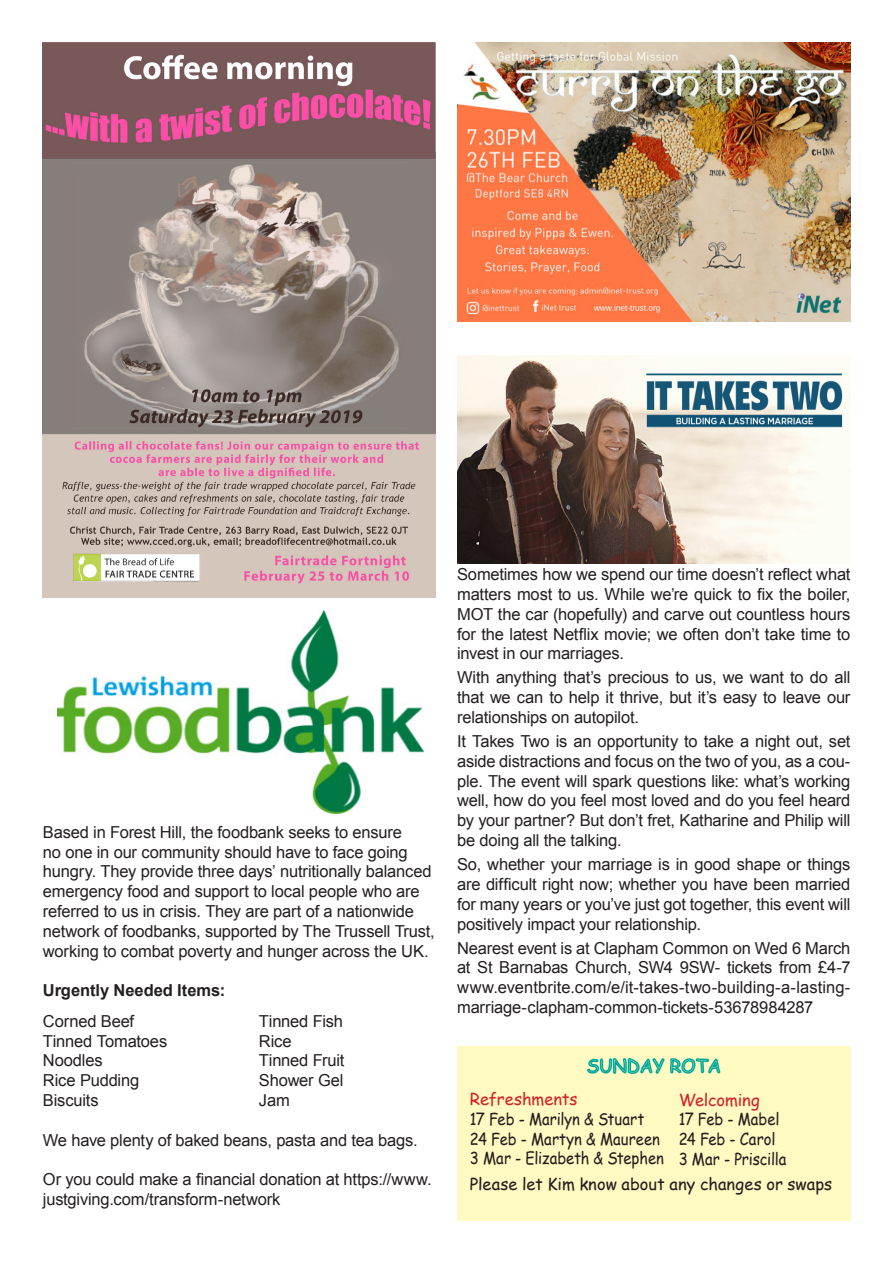
<style>
.page{position:relative;width:893px;height:1263px;background:#fff}
.page>*{position:absolute;margin:0;border:0;box-sizing:border-box;transform-origin:0 0}
.t1{font:16.5px/19.8px "Arial";letter-spacing:-.01em;color:#231f20;text-align:justify}
.t2{font:16.5px "Comic Sans MS";letter-spacing:-.005em;color:#231f20;scale:.9 1}
.t3{font:16.5px "Comic Sans MS";letter-spacing:-.005em;color:#231f20}
.t4{font:16.5px "Comic Sans MS";letter-spacing:-.01em;color:#d1232a}
.t5{font:700 16.5px "Arial";letter-spacing:-.005em;color:#231f20}
</style>
<div class="page">
<div style="left:457px;top:1046px;width:393px;height:174px;background:#fffac1"></div>
<svg style="left:587px;top:1058px;width:134px;height:16px"></svg>
<img style="left:457px;top:355px;width:393px;height:208px">
<img style="left:43px;top:43px;width:392px;height:554px">
<img style="left:57px;top:610px;width:367px;height:203px">
<img style="left:457px;top:43px;width:393px;height:279px">
<p class="t1" style="left:43px;top:822px;width:393px;text-align:left">Based in Forest Hill, the foodbank seeks to ensure<br>no one in our community should have to face going hungry. They provide three days’ nutritionally balanced emergency food and support to local people who are referred to us in crisis. They are part of a nationwide network of foodbanks, supported by The Trussell Trust, working to combat poverty and hunger across the UK.</p>
<p class="t5" style="left:43px;top:979px;width:184px">Urgently Needed Items:</p>
<p class="t1" style="left:43px;top:1011px;width:93px">Corned Beef</p>
<p class="t1" style="left:259px;top:1011px;width:86px">Tinned Fish</p>
<p class="t1" style="left:43px;top:1031px;width:126px">Tinned Tomatoes</p>
<p class="t1" style="left:259px;top:1031px;width:34px">Rice</p>
<p class="t1" style="left:43px;top:1051px;width:61px">Noodles</p>
<p class="t1" style="left:259px;top:1051px;width:87px">Tinned Fruit</p>
<p class="t1" style="left:43px;top:1071px;width:98px">Rice Pudding</p>
<p class="t1" style="left:259px;top:1071px;width:86px">Shower Gel</p>
<p class="t1" style="left:43px;top:1090px;width:57px">Biscuits</p>
<p class="t1" style="left:259px;top:1090px;width:32px">Jam</p>
<p class="t1" style="left:43px;top:1130px;width:376px">We have plenty of baked beans, pasta and tea bags.</p>
<p class="t1" style="left:43px;top:1170px;width:390px">Or you could make a financial donation at https://www. justgiving.com/transform-network</p>
<p class="t1" style="left:457px;top:565px;width:395px">Sometimes how we spend our time doesn’t reflect what matters most to us. While we’re quick to fix the boiler, MOT the car (hopefully) and carve out countless hours for the latest Netflix movie; we often don’t take time to invest in our marriages.</p>
<p class="t1" style="left:457px;top:668px;width:395px">With anything that’s precious to us, we want to do all that we can to help it thrive, but it’s easy to leave our relationships on autopilot.</p>
<p class="t1" style="left:457px;top:731px;width:395px">It Takes Two is an opportunity to take a night out, set aside distractions and focus on the two of you, as a cou&shy;ple. The event will spark questions like: what’s working well, how do you feel most loved and do you feel heard by your partner? But don’t fret, Katharine and Philip will be doing all the talking.</p>
<p class="t1" style="left:457px;top:855px;width:395px">So, whether your marriage is in good shape or things are difficult right now; whether you have been married for many years or you’ve just got together, this event will positively impact your relationship.</p>
<p class="t1" style="left:457px;top:938px;width:395px">Nearest event is at Clapham Common on Wed 6 March at St Barnabas Church, SW4 9SW- tickets from £4-7 www.eventbrite.com/e/it-takes-two-building-a-lasting&shy;marriage-clapham-common-tickets-53678984287</p>
<p class="t4" style="left:470px;top:1087px;width:109px">Refreshments</p>
<p class="t2" style="left:470px;top:1106px;width:195px">17 Feb - Marilyn &amp; Stuart</p>
<p class="t2" style="left:470px;top:1126px;width:213px">24 Feb - Martyn &amp; Maureen</p>
<p class="t2" style="left:470px;top:1146px;width:217px">3 Mar - Elizabeth &amp; Stephen</p>
<p class="t4" style="left:679px;top:1087px;width:83px">Welcoming</p>
<p class="t2" style="left:679px;top:1107px;width:114px">17 Feb - Mabel</p>
<p class="t2" style="left:679px;top:1127px;width:109px">24 Feb - Carol</p>
<p class="t2" style="left:679px;top:1147px;width:121px">3 Mar - Priscilla</p>
<p class="t3" style="left:470px;top:1172px;width:364px">Please let Kim know about any changes or swaps</p>
</div>
